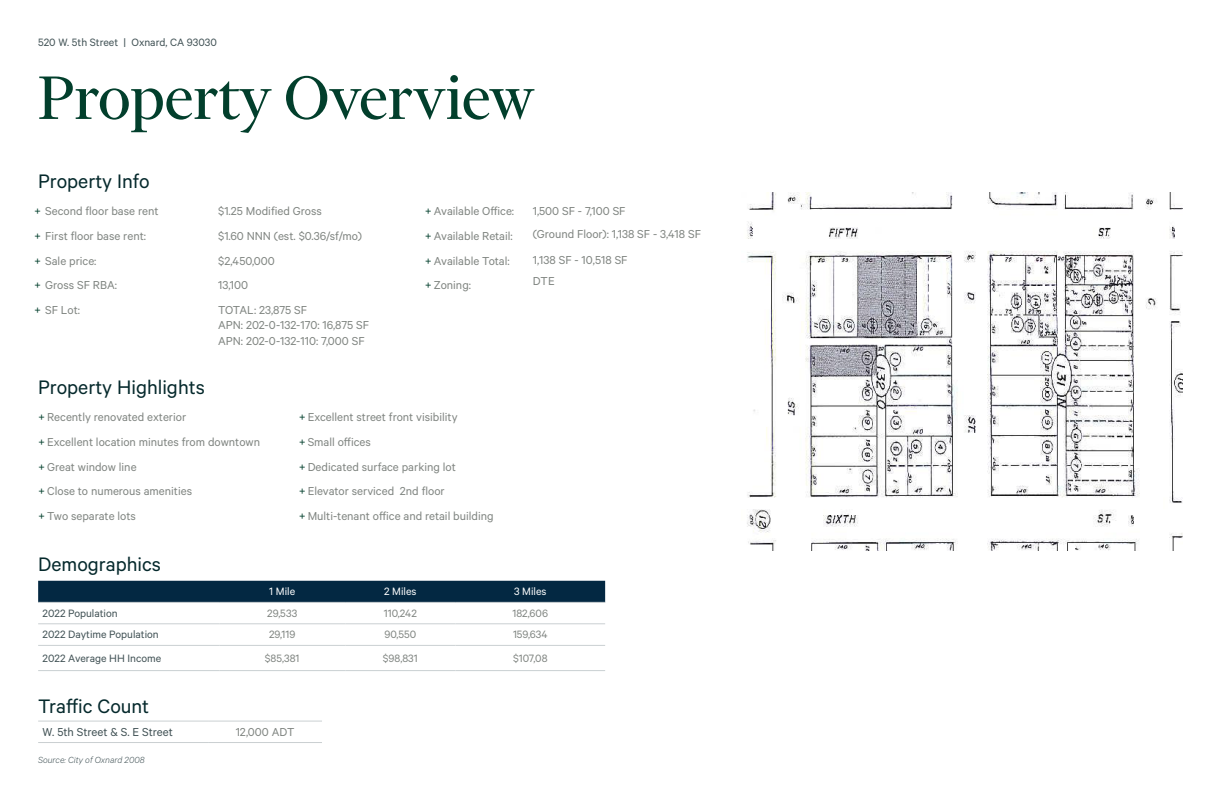
<style>
.page{position:relative;width:1224px;height:792px;background:#fff}
.page>*{position:absolute;margin:0;border:0;box-sizing:border-box;transform-origin:0 0}
.Heading_Large{font:70px "Financier Display";color:#023f2c}
.Subheading_Large{font:22px "Calibre";color:#05292c}
.Table_Content{font:13px/24.6px "Calibre";color:#808581}
.Table_Content_Bold{font:13px "Calibre";color:#415255}
.Table_Content_Bold-2{font:12px "Calibre";color:#415255}
.Table_Content-2{font:12px "Calibre";color:#808581}
.Table_Header{font:12px "Calibre";color:#fff}
.Table_Content_Bold-3{font:italic 300 10px "Calibre";color:#415255}
.s1{color:#023f2c}
</style>
<div class="page">
<div style="left:38px;top:581px;width:567px;height:21px;background:#032842"></div>
<hr style="left:38px;top:602px;width:181px;height:1px;background:#cad0d2">
<hr style="left:219px;top:602px;width:126px;height:1px;background:#cad0d2">
<hr style="left:345px;top:602px;width:110px;height:1px;background:#cad0d2">
<hr style="left:455px;top:602px;width:150px;height:1px;background:#cad0d2">
<hr style="left:38px;top:623px;width:181px;height:1px;background:#cad0d2">
<hr style="left:219px;top:623px;width:126px;height:1px;background:#cad0d2">
<hr style="left:345px;top:623px;width:110px;height:1px;background:#cad0d2">
<hr style="left:455px;top:623px;width:150px;height:1px;background:#cad0d2">
<hr style="left:38px;top:645px;width:181px;height:1px;background:#cad0d2">
<hr style="left:219px;top:645px;width:126px;height:1px;background:#cad0d2">
<hr style="left:345px;top:645px;width:110px;height:1px;background:#cad0d2">
<hr style="left:455px;top:645px;width:150px;height:1px;background:#cad0d2">
<hr style="left:38px;top:670px;width:181px;height:1px;background:#cad0d2">
<hr style="left:219px;top:670px;width:126px;height:1px;background:#cad0d2">
<hr style="left:345px;top:670px;width:110px;height:1px;background:#cad0d2">
<hr style="left:455px;top:670px;width:150px;height:1px;background:#cad0d2">
<hr style="left:38px;top:721px;width:170px;height:1px;background:#cad0d2">
<hr style="left:208px;top:721px;width:114px;height:1px;background:#cad0d2">
<hr style="left:38px;top:742px;width:170px;height:1px;background:#cad0d2">
<hr style="left:208px;top:742px;width:114px;height:1px;background:#cad0d2">
<img style="left:747px;top:193px;width:436px;height:357px">
<p class="Table_Content_Bold-2" style="left:38px;top:35px;width:180px">520 W. 5th Street | Oxnard, CA 93030</p>
<p class="Heading_Large" style="left:38px;top:61px;width:498px">Property Overview</p>
<p class="Subheading_Large" style="left:38px;top:168px;width:113px">Property Info</p>
<p class="Table_Content" style="left:34px;top:199px;width:126px"><span class="s1">+</span> Second floor base rent <span class="s1">+</span> First floor base rent:<br><span class="s1">+</span> Sale price:<br><span class="s1">+</span> Gross SF RBA:<br><span class="s1">+</span> SF Lot:</p>
<p class="Subheading_Large" style="left:38px;top:374px;width:168px">Property Highlights</p>
<p class="Table_Content" style="left:218px;top:199px;width:105px">$1.25 Modified Gross</p>
<p class="Table_Content" style="left:218px;top:223px;width:145px">$1.60 NNN (est. $0.36/sf/mo)</p>
<p class="Table_Content" style="left:218px;top:248px;width:58px">$2,450,000</p>
<p class="Table_Content" style="left:218px;top:272px;width:32px">13,100</p>
<p class="Table_Content" style="left:218px;top:302px;width:152px;line-height:15.6px">TOTAL: 23,875 SF<br>APN: 202-0-132-170: 16,875 SF<br>APN: 202-0-132-110: 7,000 SF</p>
<p class="Table_Content" style="left:425px;top:199px;width:91px"><span class="s1">+</span> Available Office:</p>
<p class="Table_Content" style="left:533px;top:199px;width:94px">1,500 SF - 7,100 SF</p>
<p class="Table_Content" style="left:425px;top:223px;width:90px"><span class="s1">+</span> Available Retail:</p>
<p class="Table_Content" style="left:425px;top:248px;width:86px"><span class="s1">+</span> Available Total:</p>
<p class="Table_Content" style="left:425px;top:272px;width:48px"><span class="s1">+</span> Zoning:</p>
<p class="Table_Content" style="left:533px;top:221px;width:170px;line-height:25.6px">(Ground Floor): 1,138 SF - 3,418 SF<br>1,138 SF - 10,518 SF</p>
<p class="Table_Content" style="left:533px;top:269px;width:23px">DTE</p>
<p class="Table_Content" style="left:38px;top:405px;width:150px"><span class="s1">+</span> Recently renovated exterior</p>
<p class="Table_Content" style="left:38px;top:429px;width:223px"><span class="s1">+</span> Excellent location minutes from downtown</p>
<p class="Table_Content" style="left:38px;top:454px;width:100px"><span class="s1">+</span>Great window line</p>
<p class="Table_Content" style="left:38px;top:478px;width:156px"><span class="s1">+</span> Close to numerous amenities</p>
<p class="Table_Content" style="left:38px;top:503px;width:99px"><span class="s1">+</span> Two separate lots</p>
<p class="Table_Content" style="left:299px;top:405px;width:160px"><span class="s1">+</span> Excellent street front visibility</p>
<p class="Table_Content" style="left:299px;top:429px;width:74px"><span class="s1">+</span> Small offices</p>
<p class="Table_Content" style="left:299px;top:454px;width:159px"><span class="s1">+</span> Dedicated surface parking lot</p>
<p class="Table_Content" style="left:299px;top:478px;width:148px"><span class="s1">+</span> Elevator serviced 2nd floor</p>
<p class="Table_Content" style="left:299px;top:503px;width:196px"><span class="s1">+</span> Multi-tenant office and retail building</p>
<p class="Subheading_Large" style="left:38px;top:552px;width:124px">Demographics</p>
<p class="Table_Header" style="left:269px;top:585px;width:27px">1 Mile</p>
<p class="Table_Header" style="left:384px;top:585px;width:34px">2 Miles</p>
<p class="Table_Header" style="left:514px;top:585px;width:34px">3 Miles</p>
<p class="Table_Content_Bold-2" style="left:43px;top:606px;width:77px">2022 Population</p>
<p class="Table_Content-2" style="left:267px;top:606px;width:31px">29,533</p>
<p class="Table_Content-2" style="left:384px;top:606px;width:35px">110,242</p>
<p class="Table_Content-2" style="left:512px;top:606px;width:37px">182,606</p>
<p class="Table_Content_Bold-2" style="left:43px;top:628px;width:118px">2022 Daytime Population</p>
<p class="Table_Content-2" style="left:269px;top:628px;width:28px">29,119</p>
<p class="Table_Content-2" style="left:384px;top:628px;width:33px">90,550</p>
<p class="Table_Content-2" style="left:513px;top:628px;width:36px">159,634</p>
<p class="Table_Content_Bold-2" style="left:43px;top:651px;width:120px">2022 Average HH Income</p>
<p class="Table_Content-2" style="left:265px;top:651px;width:36px">$85,381</p>
<p class="Table_Content-2" style="left:383px;top:651px;width:36px">$98,831</p>
<p class="Table_Content-2" style="left:513px;top:651px;width:36px">$107,08</p>
<p class="Subheading_Large" style="left:38px;top:694px;width:113px">Traffic Count</p>
<p class="Table_Content_Bold" style="left:43px;top:724px;width:132px">W. 5th Street &amp; S. E Street</p>
<p class="Table_Content" style="left:236px;top:719px;width:60px">12,000 ADT</p>
<p class="Table_Content_Bold-3" style="left:38px;top:754px;width:108px">Source: City of Oxnard 2008</p>
</div>
